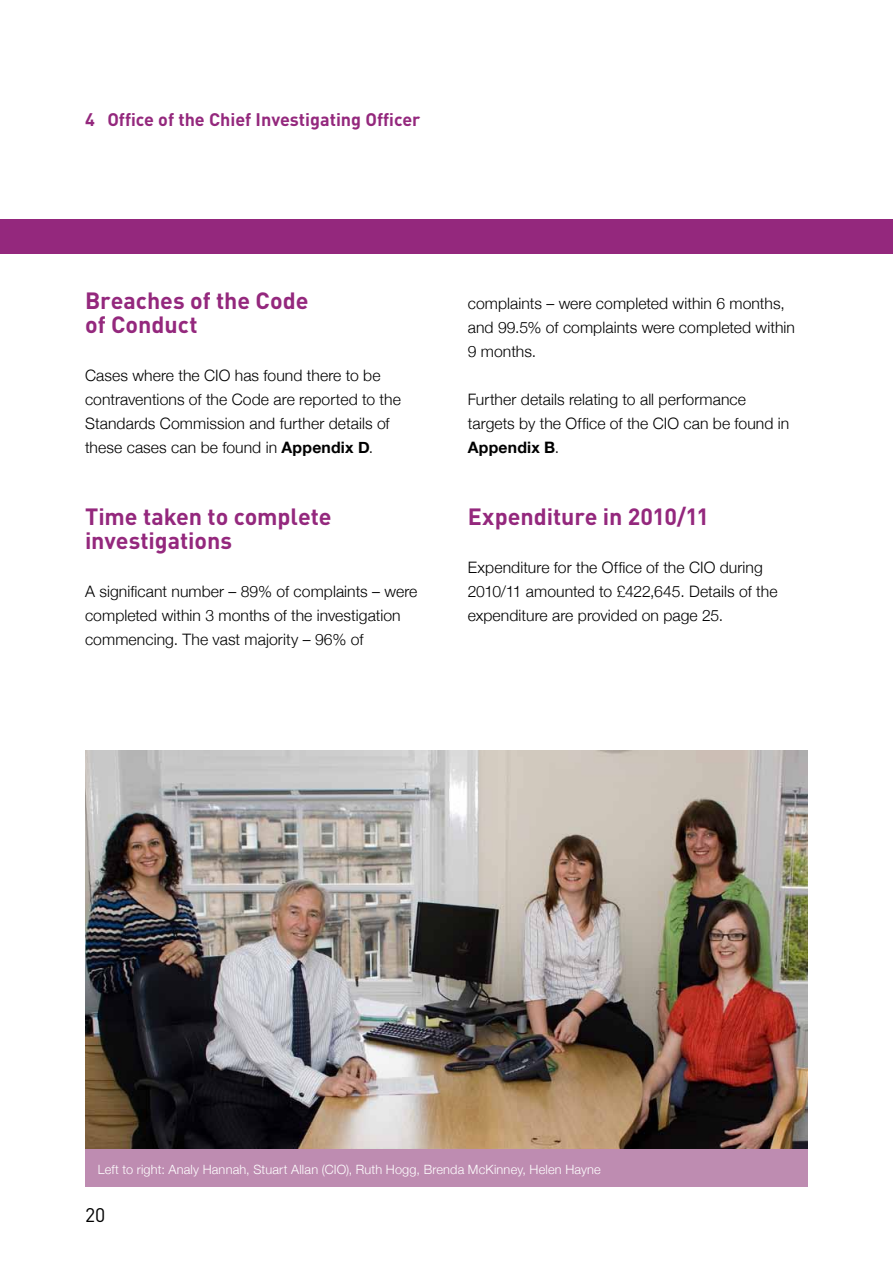
<style>
.page{position:relative;width:893px;height:1263px;background:#fff}
.page>*{position:absolute;margin:0;border:0;box-sizing:border-box;transform-origin:0 0}
.t1{font:700 23.25px/24px "DIN";letter-spacing:-.005em;color:#94287d}
.t2{font:19.5px "DIN";color:#000}
.t3{font:700 18px "DIN";color:#94287d}
.t4{font:300 15.75px/24px "Helvetica Neue";letter-spacing:.005em;color:#000}
.t5{font:300 12.75px "Helvetica Neue";letter-spacing:.015em;color:#fff}
.s1{font-weight:700}
</style>
<div class="page">
<div style="left:0;top:219px;width:893px;height:35px;background:#94287d"></div>
<img style="left:85px;top:750px;width:723px;height:399px">
<div style="left:85px;top:1149px;width:723px;height:37px;background:#be8cb1"></div>
<p class="t3" style="left:85px;top:107px;width:337px">4 Office of the Chief Investigating Officer</p>
<h1 class="t1" style="left:85px;top:287px;width:225px">Breaches of the Code of Conduct</h1>
<p class="t4" style="left:85px;top:363px;width:317px">Cases where the CIO has found there to be contraventions of the Code are reported to the Standards Commission and further details of these cases can be found in <span class="s1">Appendix D</span>.</p>
<h1 class="t1" style="left:85px;top:503px;width:248px">Time taken to complete investigations</h1>
<p class="t4" style="left:85px;top:579px;width:334px">A significant number – 89% of complaints – were completed within 3 months of the investigation commencing. The vast majority – 96% of</p>
<p class="t4" style="left:468px;top:291px;width:329px">complaints – were completed within 6 months, and 99.5% of complaints were completed within<br>9 months.</p>
<p class="t4" style="left:468px;top:387px;width:323px">Further details relating to all performance targets by the Office of the CIO can be found in<br><span class="s1">Appendix B</span>.</p>
<h1 class="t1" style="left:468px;top:503px;width:243px">Expenditure in 2010/11</h1>
<p class="t4" style="left:468px;top:555px;width:311px">Expenditure for the Office of the CIO during<br>2010/11 amounted to £422,645. Details of the expenditure are provided on page 25.</p>
<p class="t5" style="left:98px;top:1161px;width:505px">Left to right: Analy Hannah, Stuart Allan (CIO), Ruth Hogg, Brenda McKinney, Helen Hayne</p>
<p class="t2" style="left:85px;top:1202px;width:22px">20</p>
</div>
